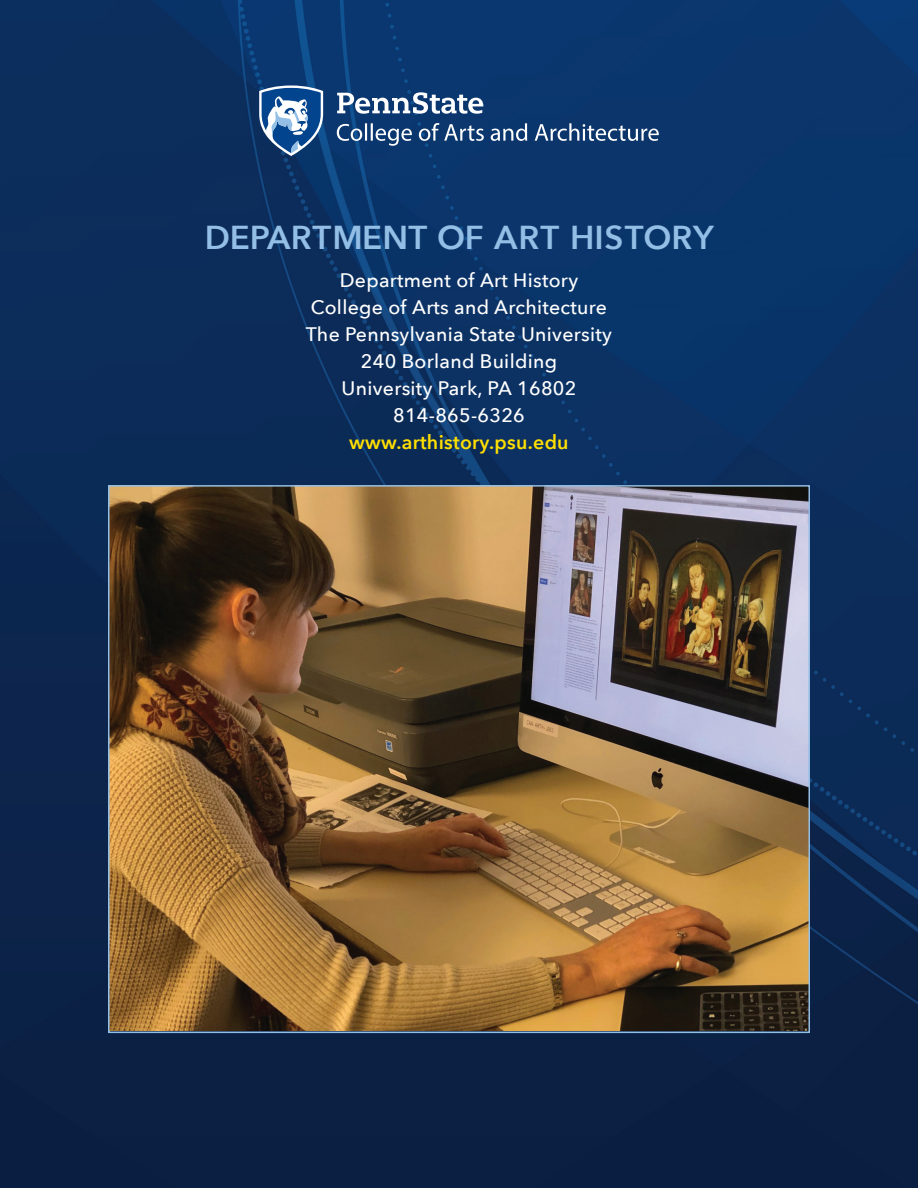
<style>
.page{position:relative;width:918px;height:1188px;background:#fff}
.page>*{position:absolute;margin:0;border:0;box-sizing:border-box;transform-origin:0 0}
.t1{font:600 33.15px "Avenir Next";letter-spacing:.005em;color:#93bee5}
.t2{font:500 19.5px/27px "Avenir Next";letter-spacing:.015em;color:#fff;text-align:center}
.t3{font:600 19.5px "Avenir Next";letter-spacing:.015em;color:#ffdf01}
</style>
<div class="page">
<img style="left:0;top:0;width:918px;height:1188px">
<svg style="left:259px;top:86px;width:64px;height:70px"></svg>
<svg style="left:337px;top:92px;width:322px;height:54px;background:#325685"></svg>
<img style="left:111px;top:488px;width:696px;height:542px">
<h1 class="t1" style="left:205px;top:209px;width:510px">DEPARTMENT OF ART HISTORY</h1>
<p class="t2" style="left:306px;top:266px;width:308px">Department of Art History<br>College of Arts and Architecture<br>The Pennsylvania State University<br>240 Borland Building<br>University Park, PA 16802<br>814-865-6326</p>
<p class="t3" style="left:349px;top:425px;width:221px">www.arthistory.psu.edu</p>
</div>
